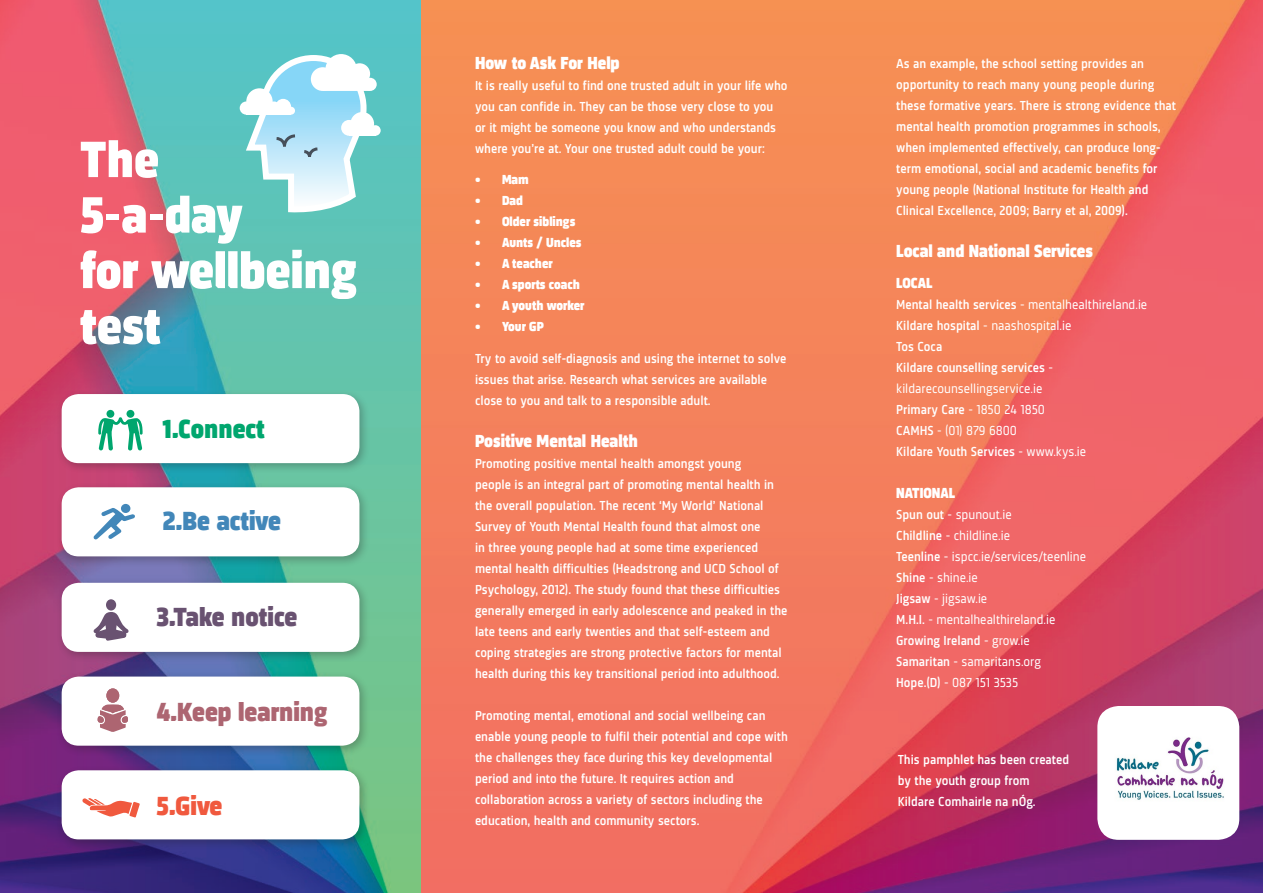
<style>
.page{position:relative;width:1263px;height:893px;background:#fff}
.page>*{position:absolute;margin:0;border:0;box-sizing:border-box;transform-origin:0 0}
.t1{font:900 52.5px/55.5px "Sinews Sans Pro";color:#fff}
.t2{font:900 27px "Sinews Sans Pro";color:#ad6571}
.t3{font:900 27px "Sinews Sans Pro";color:#695271}
.t4{font:900 27px "Sinews Sans Pro";color:#4287b9}
.t5{font:900 27px "Sinews Sans Pro";color:#00a66e}
.t6{font:900 27px "Sinews Sans Pro";color:#f0593e}
.t7{font:900 18px "Sinews Sans Pro";color:#fff}
.t8{font:900 15px "Sinews Sans Pro";color:#fff}
.t9{font:500 13.5px/21px "Sinews Sans Pro";color:#fff}
.t10{font:13.5px/21px "Sinews Sans Pro";color:#fff}
.t11{font:900 13.5px "Sinews Sans Pro";color:#fff}
.s1{font-weight:500}
.s2{font-weight:400}
</style>
<div class="page">
<img style="left:0;top:0;width:1263px;height:893px">
<div style="left:56px;top:389px;width:315px;height:85px;background:#231f20;opacity:.3"></div>
<div style="left:62px;top:394px;width:297px;height:69px;background:#fff;border-radius:17px"></div>
<div style="left:56px;top:482px;width:315px;height:85px;background:#231f20;opacity:.3"></div>
<div style="left:62px;top:487px;width:297px;height:69px;background:#fff;border-radius:17px"></div>
<div style="left:56px;top:577px;width:315px;height:86px;background:#231f20;opacity:.3"></div>
<div style="left:62px;top:583px;width:297px;height:69px;background:#fff;border-radius:17px"></div>
<div style="left:56px;top:671px;width:315px;height:86px;background:#231f20;opacity:.3"></div>
<div style="left:62px;top:677px;width:297px;height:69px;background:#fff;border-radius:17px"></div>
<div style="left:56px;top:765px;width:315px;height:85px;background:#231f20;opacity:.3"></div>
<div style="left:62px;top:770px;width:297px;height:69px;background:#fff;border-radius:17px"></div>
<svg style="left:98px;top:417px;width:45px;height:34px"></svg>
<div style="left:126px;top:410px;width:8px;height:8px;background:#00a66e;border-radius:50%"></div>
<div style="left:106px;top:410px;width:8px;height:8px;background:#00a66e;border-radius:50%"></div>
<svg style="left:93px;top:508px;width:42px;height:32px"></svg>
<div style="left:121px;top:504px;width:9px;height:9px;background:#4287b9;border-radius:50%"></div>
<svg style="left:93px;top:612px;width:36px;height:29px"></svg>
<div style="left:106px;top:599px;width:10px;height:12px;background:#695271;border-radius:50%"></div>
<svg style="left:98px;top:688px;width:30px;height:44px"></svg>
<svg style="left:82px;top:798px;width:58px;height:19px"></svg>
<div style="left:363px;top:78px;width:14px;height:13px;background:#fff;border-radius:50%"></div>
<div style="left:350px;top:112px;width:24px;height:24px;background:#fff;border-radius:50%"></div>
<div style="left:370px;top:125px;width:11px;height:11px;background:#fff;border-radius:50%"></div>
<div style="left:349px;top:129px;width:26px;height:7px;background:#fff"></div>
<svg style="left:241px;top:52px;width:129px;height:163px"></svg>
<div style="left:1097px;top:706px;width:142px;height:134px;background:#fff;border-radius:21px"></div>
<img style="left:1116px;top:737px;width:108px;height:63px">
<p class="t1" style="left:80px;top:128px;width:81px">The</p>
<p class="t1" style="left:80px;top:183px;width:279px">5<span class="s1">-</span>a<span class="s1">-</span>day<br>for wellbeing test</p>
<p class="t5" style="left:163px;top:407px;width:103px">1.Connect</p>
<p class="t4" style="left:163px;top:500px;width:120px">2.Be active</p>
<p class="t3" style="left:157px;top:595px;width:142px">3.Take notice</p>
<p class="t2" style="left:157px;top:690px;width:173px">4.Keep learning</p>
<p class="t6" style="left:157px;top:785px;width:67px">5.Give</p>
<p class="t7" style="left:475px;top:48px;width:146px">How to Ask For Help</p>
<p class="t9" style="left:475px;top:75px;width:314px">It is really useful to find one trusted adult in your life who you can confide in. They can be those very close to you or it might be someone you know and who understands where you’re at. Your one trusted adult could be your:</p>
<p class="t11" style="left:475px;top:169px;width:55px">• Mam</p>
<p class="t11" style="left:475px;top:190px;width:49px">• Dad</p>
<p class="t11" style="left:475px;top:211px;width:102px">• Older siblings</p>
<p class="t11" style="left:475px;top:232px;width:108px">• Aunts / Uncles</p>
<p class="t11" style="left:475px;top:253px;width:79px">• A teacher</p>
<p class="t11" style="left:475px;top:274px;width:106px">• A sports coach</p>
<p class="t11" style="left:475px;top:295px;width:111px">• A youth worker</p>
<p class="t11" style="left:475px;top:316px;width:70px">• Your GP</p>
<p class="t9" style="left:475px;top:348px;width:313px">Try to avoid self-diagnosis and using the internet to solve issues that arise. Research what services are available close to you and talk to a responsible adult.</p>
<p class="t7" style="left:475px;top:426px;width:164px">Positive Mental Health</p>
<p class="t9" style="left:475px;top:453px;width:314px">Promoting positive mental health amongst young<br>people is an integral part of promoting mental health in the overall population. The recent ‘My World’ National Survey of Youth Mental Health found that almost one<br>in three young people had at some time experienced mental health difficulties (Headstrong and UCD School of Psychology, 2012). The study found that these difficulties generally emerged in early adolescence and peaked in the late teens and early twenties and that self-esteem and coping strategies are strong protective factors for mental health during this key transitional period into adulthood.</p>
<p class="t9" style="left:475px;top:705px;width:314px">Promoting mental, emotional and social wellbeing can enable young people to fulfil their potential and cope with the challenges they face during this key developmental period and into the future. It requires action and collaboration across a variety of sectors including the education, health and community sectors.</p>
<p class="t9" style="left:896px;top:53px;width:281px">As an example, the school setting provides an opportunity to reach many young people during these formative years. There is strong evidence that mental health promotion programmes in schools, when implemented effectively, can produce long&shy;term emotional, social and academic benefits for young people (National Institute for Health and Clinical Excellence, 2009; Barry et al, 2009).</p>
<p class="t7" style="left:896px;top:236px;width:198px">Local and National Services</p>
<p class="t8" style="left:896px;top:271px;width:38px">LOCAL</p>
<p class="t10" style="left:896px;top:294px;width:253px"><span class="s1">Mental health services</span> - mentalhealthireland.ie</p>
<p class="t10" style="left:896px;top:315px;width:177px"><span class="s1">Kildare hospital</span> - naashospital.ie</p>
<p class="t9" style="left:896px;top:336px;width:48px">Tos Coca</p>
<p class="t10" style="left:896px;top:357px;width:158px"><span class="s1">Kildare counselling services</span> - kildarecounsellingservice.ie</p>
<p class="t9" style="left:896px;top:399px;width:150px">Primary Care <span class="s2">- 1850 24 1850</span></p>
<p class="t10" style="left:896px;top:420px;width:122px"><span class="s1">CAMHS</span> - (01) 879 6800</p>
<p class="t9" style="left:896px;top:441px;width:192px">Kildare Youth Services <span class="s2">- www.kys.ie</span></p>
<p class="t8" style="left:896px;top:481px;width:61px">NATIONAL</p>
<p class="t10" style="left:896px;top:504px;width:117px"><span class="s1">Spun out</span> - spunout.ie</p>
<p class="t10" style="left:896px;top:525px;width:115px"><span class="s1">Childline</span> - childline.ie</p>
<p class="t10" style="left:896px;top:546px;width:191px"><span class="s1">Teenline</span> - ispcc.ie/services/teenline</p>
<p class="t10" style="left:896px;top:567px;width:83px"><span class="s1">Shine</span> - shine.ie</p>
<p class="t10" style="left:896px;top:588px;width:93px"><span class="s1">Jigsaw</span> - jigsaw.ie</p>
<p class="t10" style="left:896px;top:609px;width:161px"><span class="s1">M.H.I.</span> - mentalhealthireland.ie</p>
<p class="t9" style="left:896px;top:630px;width:135px">Growing Ireland <span class="s2">- grow.ie</span></p>
<p class="t10" style="left:896px;top:651px;width:146px"><span class="s1">Samaritan</span> - samaritans.org</p>
<p class="t10" style="left:896px;top:672px;width:124px"><span class="s1">Hope.(D)</span> - 087 151 3535</p>
<p class="t9" style="left:898px;top:749px;width:173px">This pamphlet has been created by the youth group from<br>Kildare Comhairle na nÓg.</p>
</div>
